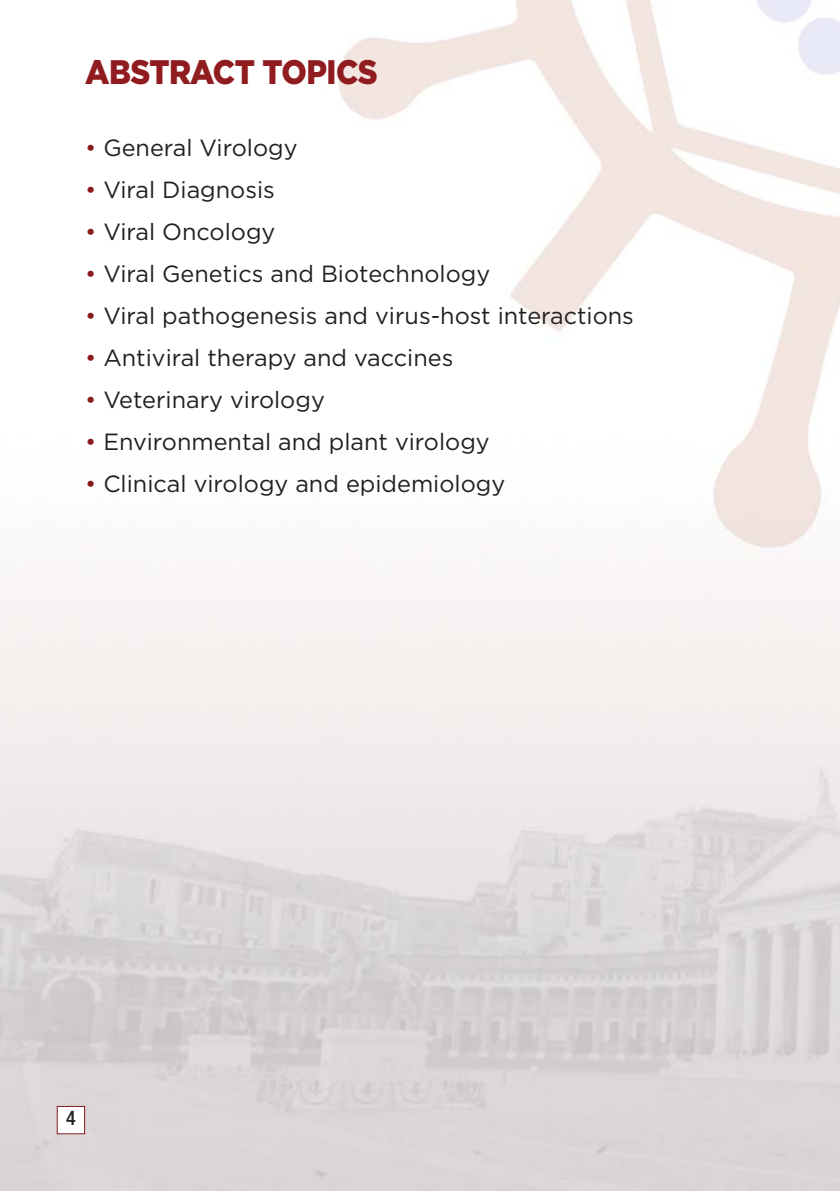
<style>
.page{position:relative;width:840px;height:1191px;background:#fff}
.page>*{position:absolute;margin:0;border:0;box-sizing:border-box;transform-origin:0 0}
.t1{font:900 34px "Gotham";letter-spacing:-.015em;color:#911c1f;scale:.9 1}
.t2{font:23.4px "Gotham";color:#231f20}
.t3{font:500 condensed 20px "Helvetica Neue";color:#231f20}
.s1{color:#89191c}
</style>
<div class="page">
<div style="left:57px;top:1106px;width:28px;height:28px;border:1px solid #89191c"></div>
<h1 class="t1" style="left:85px;top:59px;width:326px">ABSTRACT TOPICS</h1>
<p class="t2" style="left:85px;top:139px;width:214px"><span class="s1">•</span> General Virology</p>
<p class="t2" style="left:85px;top:181px;width:191px"><span class="s1">•</span> Viral Diagnosis</p>
<p class="t2" style="left:85px;top:223px;width:192px"><span class="s1">•</span> Viral Oncology</p>
<p class="t2" style="left:85px;top:265px;width:406px"><span class="s1">•</span> Viral Genetics and Biotechnology</p>
<p class="t2" style="left:85px;top:307px;width:550px"><span class="s1">•</span> Viral pathogenesis and virus-host interactions</p>
<p class="t2" style="left:85px;top:349px;width:369px"><span class="s1">•</span> Antiviral therapy and vaccines</p>
<p class="t2" style="left:85px;top:391px;width:241px"><span class="s1">•</span> Veterinary virology</p>
<p class="t2" style="left:85px;top:433px;width:406px"><span class="s1">•</span> Environmental and plant virology</p>
<p class="t2" style="left:85px;top:475px;width:421px"><span class="s1">•</span> Clinical virology and epidemiology</p>
<p class="t3" style="left:66px;top:1111px;width:11px">4</p>
</div>
